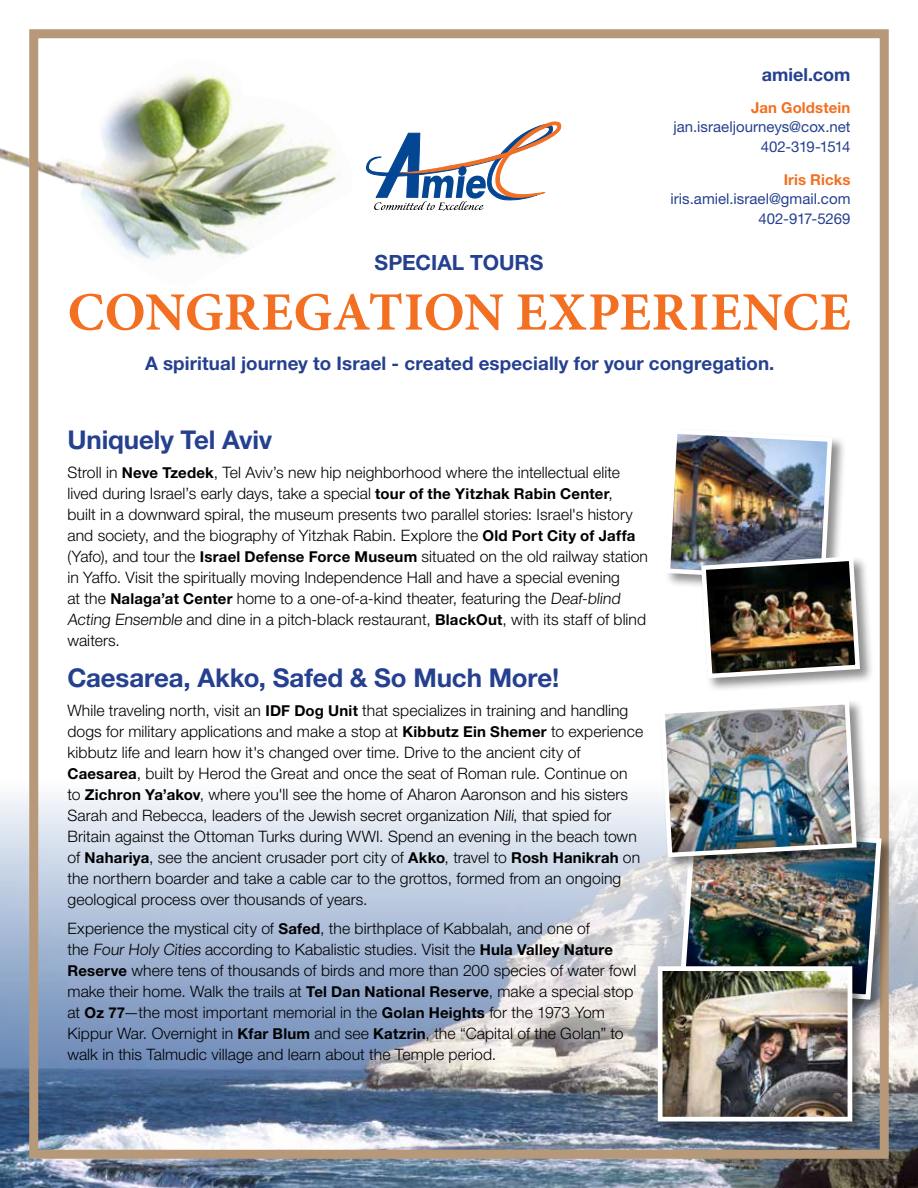
<style>
.page{position:relative;width:918px;height:1188px;background:#fff}
.page>*{position:absolute;margin:0;border:0;box-sizing:border-box;transform-origin:0 0}
.t1{font:700 54px "Minion Pro";letter-spacing:.01em;color:#f36f21}
.t2{font:700 25.8px "Helvetica Neue";letter-spacing:-.005em;color:#25408f}
.t3{font:700 21px "Helvetica Neue";color:#25408f}
.t4{font:700 18.75px "Helvetica Neue";letter-spacing:.005em;color:#25408f}
.t5{font:700 18px "Helvetica Neue";color:#25408f}
.t6{font:300 15.75px/21px "Helvetica Neue";letter-spacing:.005em;color:#000}
.t7{font:15px/19.5px "Helvetica Neue";color:#25408f;text-align:right}
.t8{font:700 15px "Helvetica Neue";letter-spacing:.01em;color:#f36f21}
.s1{font-weight:700;font-size:15px}
</style>
<div class="page">
<img style="left:0;top:794px;width:918px;height:394px">
<img style="left:0;top:73px;width:337px;height:187px">
<div style="left:29px;top:29px;width:860px;height:1130px;border:9px solid #b7997a"></div>
<svg style="left:366px;top:122px;width:196px;height:89px"></svg>
<div style="left:700px;top:555px;width:175px;height:138px;background:#000;opacity:.45"></div>
<img style="left:668px;top:434px;width:194px;height:247px">
<div style="left:679px;top:824px;width:217px;height:190px;background:#000;opacity:.45"></div>
<img style="left:658px;top:697px;width:226px;height:305px">
<div style="left:656px;top:965px;width:211px;height:171px;background:#000;opacity:.45"></div>
<img style="left:664px;top:972px;width:182px;height:144px">
<div style="left:658px;top:966px;width:194px;height:156px;border:5px solid #fff"></div>
<p class="t5" style="left:762px;top:64px;width:90px">amiel.com</p>
<p class="t8" style="left:751px;top:98px;width:101px">Jan Goldstein</p>
<p class="t7" style="left:673px;top:117px;width:179px">jan.israeljourneys@cox.net<br>402-319-1514</p>
<p class="t8" style="left:784px;top:170px;width:68px">Iris Ricks</p>
<p class="t7" style="left:670px;top:189px;width:182px">iris.amiel.israel@gmail.com<br>402-917-5269</p>
<h3 class="t3" style="left:375px;top:250px;width:170px">SPECIAL TOURS</h3>
<h1 class="t1" style="left:68px;top:274px;width:784px">CONGREGATION EXPERIENCE</h1>
<p class="t4" style="left:145px;top:352px;width:631px">A spiritual journey to Israel - created especially for your congregation.</p>
<h2 class="t2" style="left:68px;top:423px;width:206px">Uniquely Tel Aviv</h2>
<p class="t6" style="left:68px;top:461px;width:554px">Stroll in <span class="s1">Neve Tzedek</span>, Tel Aviv s’ new hip neighborhood where the intellectual elite</p>
<p class="t6" style="left:67px;top:482px;width:547px">lived during Israel s’ early days, take a special <span class="s1">tour of the Yitzhak Rabin Center</span>,</p>
<p class="t6" style="left:67px;top:503px;width:567px">built in a downward spiral, the museum presents two parallel stories: Israel s' history</p>
<p class="t6" style="left:67px;top:524px;width:570px">and society, and the biography of Yitzhak Rabin. Explore the <span class="s1">Old Port City of Jaffa</span></p>
<p class="t6" style="left:68px;top:545px;width:582px">(Yafo ,) and tour the <span class="s1">Israel Defense Force Museum</span> situated on the old railway station</p>
<p class="t6" style="left:67px;top:566px;width:554px">in Yaffo. Visit the spiritually moving Independence Hall and have a special evening</p>
<p class="t6" style="left:582px;top:587px;width:42px">-blind</p>
<p class="t6" style="left:67px;top:587px;width:580px">at the <span class="s1">Nalaga’at Center</span> home to a one-of -a- kind theater, featuring the Deaf<br>ActingEnsembleand dine in a pitch-black restaurant, <span class="s1">BlackOut</span>, with its staff of blind waiters.</p>
<h2 class="t2" style="left:68px;top:662px;width:493px">Caesarea, Akko, Safed &amp; So Much More!</h2>
<p class="t6" style="left:68px;top:699px;width:562px">While traveling north, visit an <span class="s1">IDF Dog Unit</span> that specializes in training and handling</p>
<p class="t6" style="left:68px;top:720px;width:577px">dogs for military applications and make a stop at <span class="s1">Kibbutz Ein Shemer</span> to experience</p>
<p class="t6" style="left:67px;top:741px;width:515px">kibbutz life and learn how s'i t changed over time. Drive to the ancient city of</p>
<p class="t6" style="left:68px;top:762px;width:562px"><span class="s1">Caesarea</span>, built by Herod the Great and once the seat of Roman rule. Continue on</p>
<p class="t6" style="left:67px;top:783px;width:562px">to <span class="s1">Zichron Ya’akov</span>, where you l l' see the home of Aharon Aaronson and his sisters</p>
<p class="t6" style="left:513px;top:804px;width:100px">, that spied for</p>
<p class="t6" style="left:68px;top:804px;width:574px">Sarah and Rebecca, leaders of the Jewish secret organization Nili<br>Britain against the Ottoman Turks during WWI. Spend an evening in the beach town of <span class="s1">Nahariya</span>, see the ancient crusader port city of <span class="s1">Akko</span>, travel to <span class="s1">Rosh Hanikrah</span> on the northern boarder and take a cable car to the grottos, formed from an ongoing geological process over thousands of years.</p>
<p class="t6" style="left:67px;top:918px;width:571px">Experience the mystical city of <span class="s1">Safed</span>, the birthplace of Kabbalah, and one of<br>the FourHoly Citiesaccording to Kabalistic studies. Visit the <span class="s1">Hula Valley Nature Reserve</span> where tens of thousands of birds and more than 200 species of water fowl make their home. Walk the trails at <span class="s1">Tel Dan National Reserve</span>, make a special stop at <span class="s1">Oz 77</span>—the most important memorial in the <span class="s1">Golan Heights</span> for the 1973 Yom Kippur War. Overnight in <span class="s1">Kfar Blum</span> and see <span class="s1">Katzrin</span>, the “Capital of the Golan” to walk in this Talmudic village and learn about the Temple period.</p>
</div>
